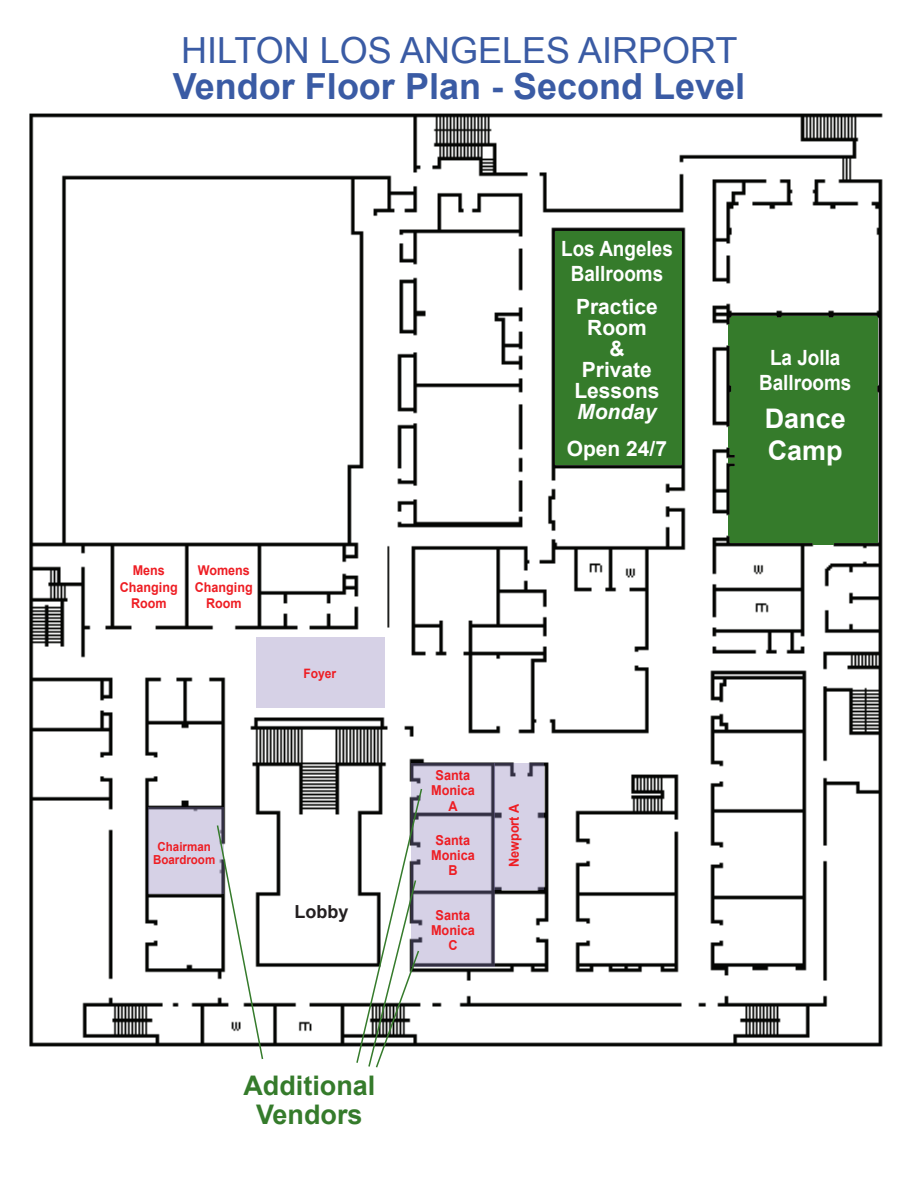
<style>
.page{position:relative;width:918px;height:1188px;background:#fff}
.page>*{position:absolute;margin:0;border:0;box-sizing:border-box;transform-origin:0 0}
.t1{font:700 36px "Arial";color:#3a5ba4}
.t2{font:36px "Arial";color:#3a5ba4}
.t3{font:700 27px/28.5px "Arial";color:#357b2b;text-align:center}
.t4{font:700 27px/32.4px "Arial";color:#fff}
.t5{font:700 21px/21px "Arial";color:#fff;text-align:center}
.t6{font:700 21px/25.2px "Arial";color:#fff;text-align:center;scale:.9 1}
.t7{font:italic 700 21px "Arial";color:#fff}
.t8{font:700 18px "Arial";color:#231f20}
.t9{font:700 13.65px/15.3px "Arial";color:#ee1d23;text-align:center;scale:.93 1}
.t10{font:700 13.5px/16.2px "Arial";color:#ee1d23;text-align:center;scale:.93 1}
.t11{font:700 12.9px "Arial";color:#ee1d23;scale:.93 1}
.t12{font:700 12.45px/13.8px "Arial";color:#ee1d23;text-align:center;scale:.93 1}
</style>
<div class="page">
<img style="left:29px;top:113px;width:854px;height:934px">
<svg style="left:411px;top:764px;width:83px;height:204px;background:#c5c0d5"></svg>
<div style="left:148px;top:807px;width:76px;height:87px;background:#d6d1e6"></div>
<div style="left:728px;top:314px;width:150px;height:230px;background:#357b2b"></div>
<div style="left:554px;top:230px;width:128px;height:236px;background:#357b2b"></div>
<svg style="left:355px;top:787px;width:68px;height:281px"></svg>
<svg style="left:216px;top:824px;width:48px;height:235px"></svg>
<div style="left:256px;top:638px;width:129px;height:70px;background:#d6d1e6"></div>
<div style="left:494px;top:764px;width:50px;height:126px;background:#d6d1e6"></div>
<h1 class="t2" style="left:181px;top:27px;width:558px">HILTON LOS ANGELES AIRPORT</h1>
<h1 class="t1" style="left:173px;top:62px;width:574px">Vendor Floor Plan - Second Level</h1>
<p class="t10" style="left:120px;top:563px;width:64px">Mens<br>Changing<br>Room</p>
<p class="t10" style="left:195px;top:563px;width:64px">Womens<br>Changing<br>Room</p>
<p class="t11" style="left:303px;top:665px;width:37px">Foyer</p>
<p class="t12" style="left:153px;top:840px;width:68px">Chairman<br>Boardroom</p>
<h3 class="t8" style="left:294px;top:899px;width:55px">Lobby</h3>
<h2 class="t3" style="left:243px;top:1072px;width:134px">Additional<br>Vendors</h2>
<h3 class="t6" style="left:561px;top:236px;width:126px">Los Angeles<br>Ballrooms</h3>
<h3 class="t5" style="left:574px;top:297px;width:87px">Practice<br>Room<br>&amp;<br>Private<br>Lessons</h3>
<h3 class="t7" style="left:577px;top:398px;width:81px">Monday</h3>
<h3 class="t5" style="left:567px;top:439px;width:102px">Open 24/7</h3>
<p class="t9" style="left:431px;top:768px;width:49px">Santa<br>Monica<br>A</p>
<p class="t9" style="left:431px;top:833px;width:49px">Santa<br>Monica<br>B</p>
<p class="t9" style="left:431px;top:908px;width:49px">Santa<br>Monica<br>C</p>
<p class="t9" style="left:507px;top:867px;width:70px;rotate:-90deg">Newport A</p>
<h3 class="t6" style="left:759px;top:346px;width:104px">La Jolla<br>Ballrooms</h3>
<h2 class="t4" style="left:765px;top:403px;width:83px">Dance<br>Camp</h2>
</div>
